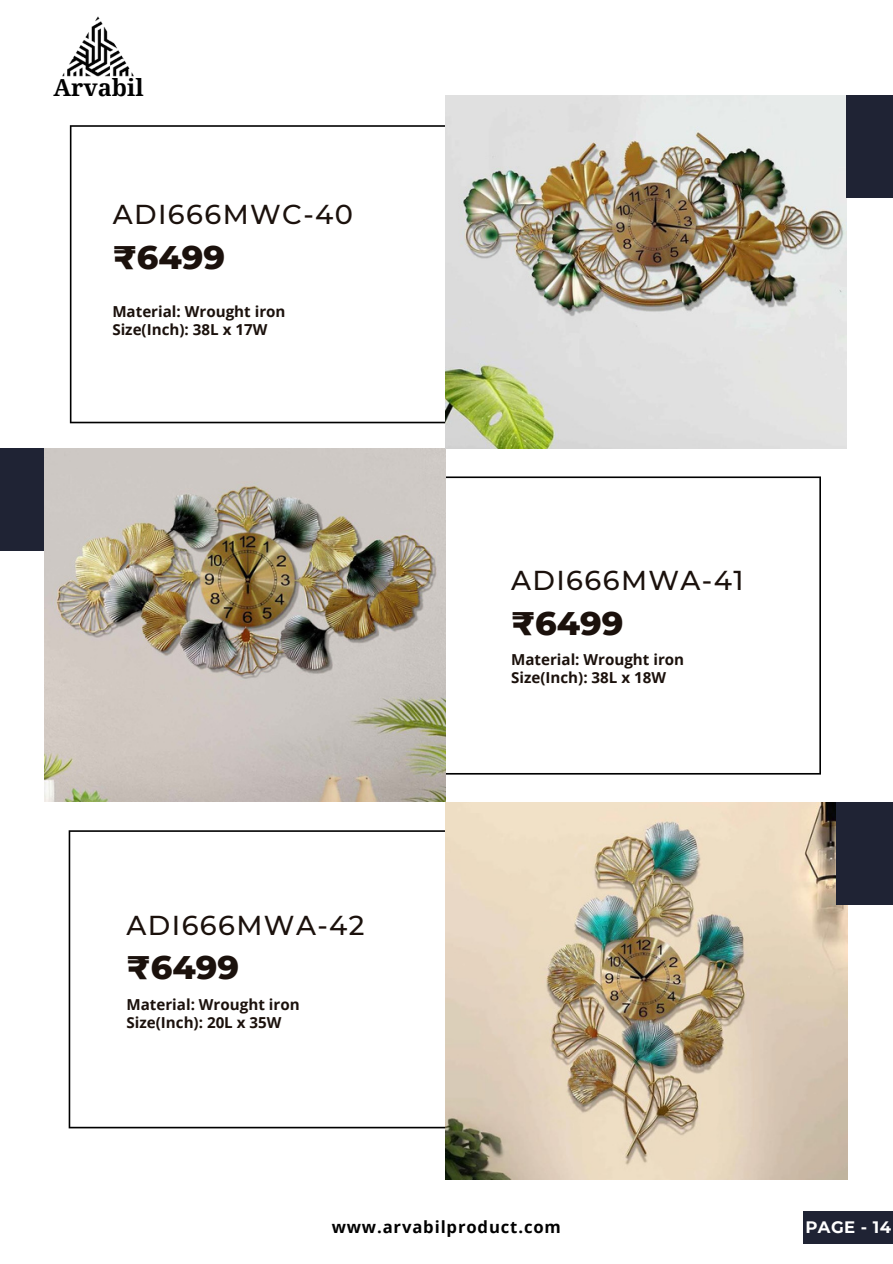
<style>
.page{position:relative;width:893px;height:1264px;background:#fff}
.page>*{position:absolute;margin:0;border:0;box-sizing:border-box;transform-origin:0 0}
.t1{font:800 33.3px "Montserrat";color:#1b110c}
.t2{font:500 27.3px "Montserrat";letter-spacing:.05em;color:#1b110c}
.t3{font:700 23.55px "Noto Serif";color:#000}
.t4{font:700 16.65px "Open Sans";letter-spacing:.05em;color:#000}
.t5{font:700 16.5px "Montserrat";letter-spacing:.025em;color:#fff}
.t6{font:700 15.15px/18px "Open Sans";color:#1b110c}
</style>
<div class="page">
<svg style="left:70px;top:125px;width:375px;height:298px"></svg>
<svg style="left:445px;top:476px;width:375px;height:298px"></svg>
<div style="left:0;top:448px;width:62px;height:102px;background:#1f2334"></div>
<img style="left:44px;top:448px;width:401px;height:353px">
<svg style="left:69px;top:830px;width:377px;height:298px"></svg>
<img style="left:446px;top:802px;width:401px;height:377px">
<img style="left:445px;top:95px;width:401px;height:353px">
<div style="left:846px;top:95px;width:46px;height:102px;background:#1f2334"></div>
<div style="left:836px;top:802px;width:56px;height:102px;background:#1f2334"></div>
<img style="left:62px;top:16px;width:72px;height:61px">
<div style="left:803px;top:1210px;width:89px;height:33px;background:#1f2334"></div>
<h3 class="t3" style="left:54px;top:71px;width:92px">Arvabil</h3>
<h2 class="t2" style="left:113px;top:197px;width:242px">ADI666MWC-40</h2>
<h1 class="t1" style="left:113px;top:236px;width:114px">₹6499</h1>
<p class="t6" style="left:112px;top:302px;width:175px">Material: Wrought iron<br>Size(Inch): 38L x 17W</p>
<h2 class="t2" style="left:511px;top:563px;width:234px">ADI666MWA-41</h2>
<h1 class="t1" style="left:511px;top:602px;width:114px">₹6499</h1>
<p class="t6" style="left:511px;top:650px;width:175px">Material: Wrought iron<br>Size(Inch): 38L x 18W</p>
<h2 class="t2" style="left:126px;top:908px;width:239px">ADI666MWA-42</h2>
<h1 class="t1" style="left:126px;top:947px;width:114px">₹6499</h1>
<p class="t6" style="left:126px;top:995px;width:175px">Material: Wrought iron<br>Size(Inch): 20L x 35W</p>
<p class="t4" style="left:331px;top:1215px;width:231px">www.arvabilproduct.com</p>
<p class="t5" style="left:805px;top:1216px;width:87px">PAGE - 14</p>
</div>
